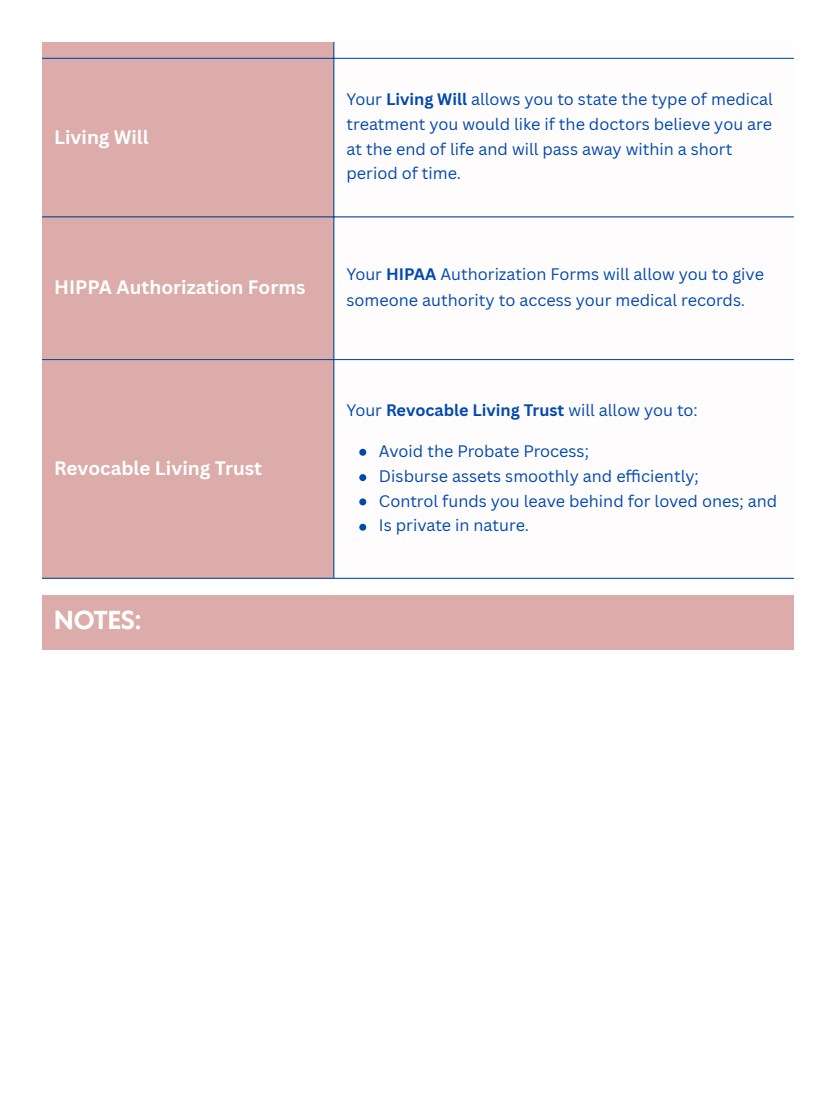
<style>
.page{position:relative;width:836px;height:1103px;background:#fff}
.page>*{position:absolute;margin:0;border:0;box-sizing:border-box;transform-origin:0 0}
.t1{font:700 24.3px "Klein Text";color:#fff}
.t2{font:700 18.9px "Canva Sans";color:#fff}
.t3{font:16.2px/24.6px "Canva Sans";color:#004aad}
.t4{font:700 16.2px "Canva Sans";color:#004aad}
.s1{font-weight:700}
.s2{font-weight:400}
</style>
<div class="page">
<div style="left:42px;top:43px;width:291px;height:535px;background:#dbaca9"></div>
<svg style="left:334px;top:43px;width:459px;height:535px"></svg>
<svg style="left:359px;top:449px;width:7px;height:7px"></svg>
<svg style="left:359px;top:474px;width:7px;height:7px"></svg>
<svg style="left:359px;top:498px;width:7px;height:7px"></svg>
<svg style="left:359px;top:524px;width:7px;height:7px"></svg>
<hr style="left:333px;top:42px;width:1px;height:536px;background:#004aad">
<hr style="left:42px;top:42px;width:751px;height:1px;background:#004aad">
<hr style="left:42px;top:58px;width:751px;height:1px;background:#004aad">
<hr style="left:42px;top:216px;width:751px;height:1px;background:#004aad">
<hr style="left:42px;top:359px;width:751px;height:1px;background:#004aad">
<hr style="left:42px;top:578px;width:751px;height:1px;background:#004aad">
<div style="left:42px;top:595px;width:751px;height:55px;background:#dbaca9"></div>
<p class="t2" style="left:54px;top:124px;width:96px">Living Will</p>
<p class="t3" style="left:346px;top:87px;width:428px">Your <span class="s1">Living Will</span> allows you to state the type of medical treatment you would like if the doctors believe you are at the end of life and will pass away within a short period of time.</p>
<p class="t2" style="left:54px;top:274px;width:253px">HIPPA Authorization Forms</p>
<p class="t3" style="left:346px;top:261px;width:419px;line-height:25.3px">Your <span class="s1">HIPAA</span> Authorization Forms will allow you to give someone authority to access your medical records.</p>
<p class="t2" style="left:54px;top:454px;width:209px">Revocable Living Trust</p>
<p class="t1" style="left:54px;top:607px;width:89px">NOTES:</p>
<p class="t4" style="left:346px;top:398px;width:353px"><span class="s2">Your</span> Revocable Living Trust <span class="s2">will allow you to:</span></p>
<p class="t3" style="left:379px;top:439px;width:211px">Avoid the Probate Process;</p>
<p class="t3" style="left:379px;top:463px;width:321px">Disburse assets smoothly and effi ciently;</p>
<p class="t3" style="left:379px;top:488px;width:400px">Control funds you leave behind for loved ones; and</p>
<p class="t3" style="left:379px;top:513px;width:151px">Is private in nature.</p>
</div>
